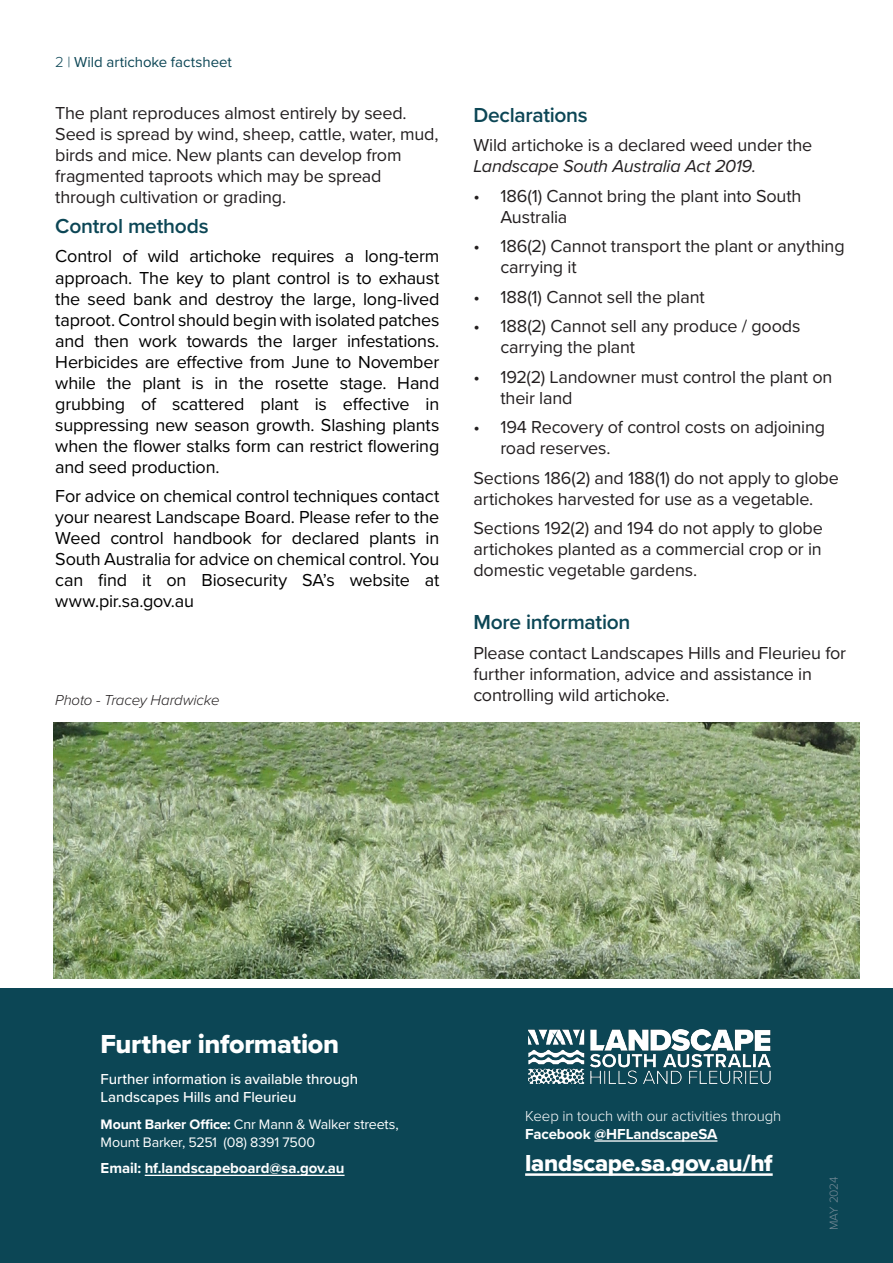
<style>
.page{position:relative;width:893px;height:1263px;background:#fff}
.page>*{position:absolute;margin:0;border:0;box-sizing:border-box;transform-origin:0 0}
.t1{font:27px "Proxima Nova Extrabld";letter-spacing:-.015em;color:#fff}
.Body{font:24px "Proxima Nova Extrabld";letter-spacing:-.015em;color:#fff}
.Body-2{font:600 21px "Proxima Nova";letter-spacing:-.015em;color:#0c4655}
.Body-3{font:18px/21px "Proxima Nova";letter-spacing:-.01em;color:#231f20}
.Body-4{font:18px/21px "Proxima Nova";letter-spacing:-.01em;color:#000;text-align:justify}
.Body-5{font:500 15px/18px "Proxima Nova";letter-spacing:-.005em;color:#fff}
.Body-6{font:300 15px/18px "Proxima Nova";letter-spacing:-.005em;color:#fff}
.Body-7{font:700 15px "Proxima Nova";letter-spacing:-.005em;color:#fff}
.Body-8{font:15px "Proxima Nova";letter-spacing:-.005em;color:#0c4655}
.Bullet_List_Black{font:italic 300 15px "Proxima Nova";letter-spacing:-.01em;color:#231f20}
.Body-9{font:14.25px/18px "Proxima Nova";letter-spacing:-.01em;color:#fff}
.Body-10{font:300 12px "Proxima Nova";letter-spacing:-.015em;color:#768a97}
.s1{font-weight:300}
.s2{font-style:italic}
.s3{font-weight:700}
</style>
<div class="page">
<div style="left:0;top:989px;width:893px;height:274px;background:#0c4655"></div>
<hr style="left:145px;top:1175px;width:200px;height:1px;background:#fff">
<hr style="left:594px;top:1140px;width:123px;height:2px;background:#fff">
<hr style="left:525px;top:1173px;width:248px;height:3px;background:#fff">
<img style="left:528px;top:1029px;width:243px;height:54px">
<img style="left:53px;top:723px;width:807px;height:255px">
<p class="Body-8" style="left:55px;top:51px;width:178px"><span class="s1">2 |</span> Wild artichoke factsheet</p>
<p class="Body-3" style="left:55px;top:102px;width:385px">The plant reproduces almost entirely by seed.<br>Seed is spread by wind, sheep, cattle, water, mud, birds and mice. New plants can develop from fragmented taproots which may be spread through cultivation or grading.</p>
<p class="Body-2" style="left:55px;top:210px;width:155px">Control methods</p>
<p class="Body-4" style="left:55px;top:245px;width:386px">Control of wild artichoke requires a long-term approach. The key to plant control is to exhaust the seed bank and destroy the large, long-lived taproot. Control should begin with isolated patches and then work towards the larger infestations.<br>Herbicides are effective from June to November while the plant is in the rosette stage. Hand grubbing of scattered plant is effective in suppressing new season growth. Slashing plants when the flower stalks form can restrict flowering and seed production.</p>
<p class="Body-4" style="left:55px;top:485px;width:386px">For advice on chemical control techniques contact your nearest Landscape Board. Please refer to the Weed control handbook for declared plants in South Australia for advice on chemical control. You can find it on Biosecurity SA’s website at www.pir.sa.gov.au</p>
<p class="Body-2" style="left:473px;top:99px;width:116px">Declarations</p>
<p class="Body-3" style="left:473px;top:134px;width:340px">Wild artichoke is a declared weed under the<br><span class="s2">Landscape South Australia Act 2019.</span></p>
<p class="Body-3" style="left:500px;top:185px;width:303px;text-indent:-27px">• 186(1) Cannot bring the plant into South<br>Australia</p>
<p class="Body-3" style="left:500px;top:235px;width:346px;text-indent:-27px">• 186(2) Cannot transport the plant or anything carrying it</p>
<p class="Body-3" style="left:473px;top:286px;width:233px">• 188(1) Cannot sell the plant</p>
<p class="Body-3" style="left:500px;top:315px;width:301px;text-indent:-27px">• 188(2) Cannot sell any produce / goods carrying the plant</p>
<p class="Body-3" style="left:500px;top:366px;width:334px;text-indent:-27px">• 192(2) Landowner must control the plant on their land</p>
<p class="Body-3" style="left:500px;top:416px;width:326px;text-indent:-27px">• 194 Recovery of control costs on adjoining road reserves.</p>
<p class="Body-3" style="left:473px;top:467px;width:367px">Sections 186(2) and 188(1) do not apply to globe artichokes harvested for use as a vegetable.</p>
<p class="Body-3" style="left:473px;top:517px;width:351px;text-align:justify">Sections 192(2) and 194 do not apply to globe artichokes planted as a commercial crop or in domestic vegetable gardens.</p>
<p class="Body-2" style="left:473px;top:607px;width:159px">More information</p>
<p class="Body-3" style="left:473px;top:642px;width:374px">Please contact Landscapes Hills and Fleurieu for further information, advice and assistance in</p>
<p class="Bullet_List_Black" style="left:55px;top:689px;width:166px">Photo - Tracey Hardwicke</p>
<p class="Body-3" style="left:473px;top:684px;width:198px">controlling wild artichoke.</p>
<h2 class="t1" style="left:101px;top:1024px;width:240px">Further information</h2>
<p class="Body-5" style="left:101px;top:1070px;width:259px">Further information is available through<br>Landscapes Hills and Fleurieu</p>
<p class="Body-9" style="left:101px;top:1114px;width:300px"><span class="s3">Mount Barker Office:</span> Cnr Mann &amp; Walker streets,<br>Mount Barker, 5251 (08) 8391 7500</p>
<p class="Body-7" style="left:101px;top:1157px;width:245px">Email: hf.landscapeboard@sa.gov.au</p>
<p class="Body-6" style="left:525px;top:1106px;width:258px">Keep in touch with our activities through<br><span class="s3">Facebook @HFLandscapeSA</span></p>
<p class="Body" style="left:525px;top:1145px;width:249px">landscape.sa.gov.au/hf</p>
<p class="Body-10" style="left:825px;top:1230px;width:55px;rotate:-90deg">MAY 2024</p>
</div>
